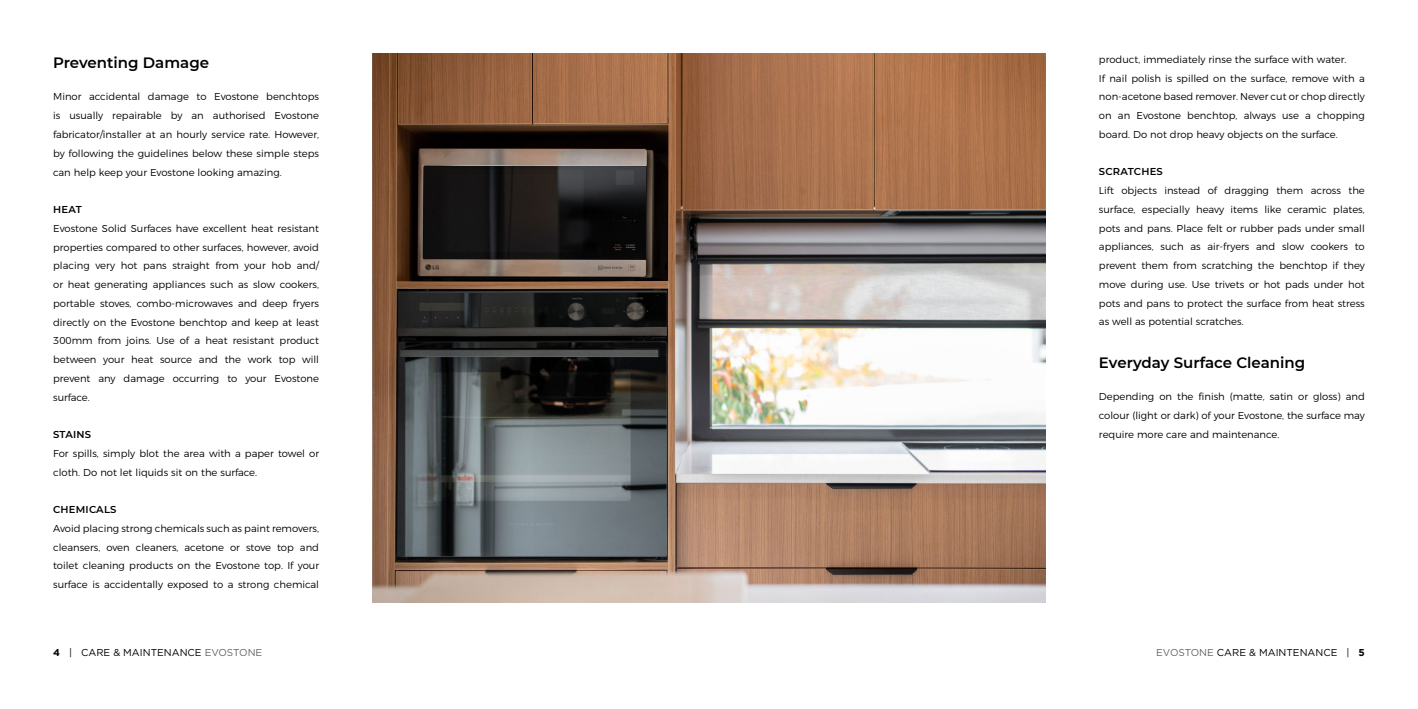
<style>
.page{position:relative;width:1418px;height:709px;background:#fff}
.page>*{position:absolute;margin:0;border:0;box-sizing:border-box;transform-origin:0 0}
.t1{font:600 15px "Montserrat";color:#000}
.t2{font:300 10px/18.8px "Montserrat";color:#000;text-align:justify}
.t3{font:10px "Gotham HTF";color:#000}
.t4{font:600 10px "Montserrat";letter-spacing:.02em;color:#000}
.s1{font-weight:700}
.s2{color:#686462}
</style>
<div class="page">
<img style="left:372px;top:53px;width:673px;height:549px">
<h1 class="t1" style="left:53px;top:52px;width:157px">Preventing Damage</h1>
<p class="t2" style="left:53px;top:87px;width:267px">Minor accidental damage to Evostone benchtops is usually repairable by an authorised Evostone fabricator/installer at an hourly service rate. However, by following the guidelines below these simple steps can help keep your Evostone looking amazing.</p>
<p class="t4" style="left:53px;top:202px;width:30px">HEAT</p>
<p class="t2" style="left:53px;top:218px;width:267px">Evostone Solid Surfaces have excellent heat resistant properties compared to other surfaces, however, avoid placing very hot pans straight from your hob and/ or heat generating appliances such as slow cookers, portable stoves, combo-microwaves and deep fryers directly on the Evostone benchtop and keep at least 300mm from joins. Use of a heat resistant product between your heat source and the work top will prevent any damage occurring to your Evostone surface.</p>
<p class="t4" style="left:53px;top:427px;width:39px">STAINS</p>
<p class="t2" style="left:53px;top:443px;width:267px">For spills, simply blot the area with a paper towel or cloth. Do not let liquids sit on the surface.</p>
<p class="t4" style="left:53px;top:502px;width:65px">CHEMICALS</p>
<p class="t2" style="left:53px;top:518px;width:267px">Avoid placing strong chemicals such as paint removers, cleansers, oven cleaners, acetone or stove top and toilet cleaning products on the Evostone top. If your surface is accidentally exposed to a strong chemical</p>
<p class="t2" style="left:1098px;top:49px;width:267px;text-align:left">product, immediately rinse the surface with water.<br>If nail polish is spilled on the surface, remove with a non-acetone based remover. Never cut or chop directly on an Evostone benchtop, always use a chopping board. Do not drop heavy objects on the surface.</p>
<p class="t4" style="left:1098px;top:165px;width:65px">SCRATCHES</p>
<p class="t2" style="left:1098px;top:180px;width:267px">Lift objects instead of dragging them across the surface, especially heavy items like ceramic plates, pots and pans. Place felt or rubber pads under small appliances, such as air-fryers and slow cookers to prevent them from scratching the benchtop if they move during use. Use trivets or hot pads under hot pots and pans to protect the surface from heat stress as well as potential scratches.</p>
<h1 class="t1" style="left:1098px;top:351px;width:208px">Everyday Surface Cleaning</h1>
<p class="t2" style="left:1098px;top:386px;width:267px">Depending on the finish (matte, satin or gloss) and colour (light or dark) of your Evostone, the surface may require more care and maintenance.</p>
<p class="t3" style="left:53px;top:646px;width:211px"><span class="s1">4</span> | CARE &amp; MAINTENANCE <span class="s2">EVOSTONE</span></p>
<p class="t3" style="left:1156px;top:646px;width:210px"><span class="s2">EVOSTONE</span> CARE &amp; MAINTENANCE | <span class="s1">5</span></p>
</div>
